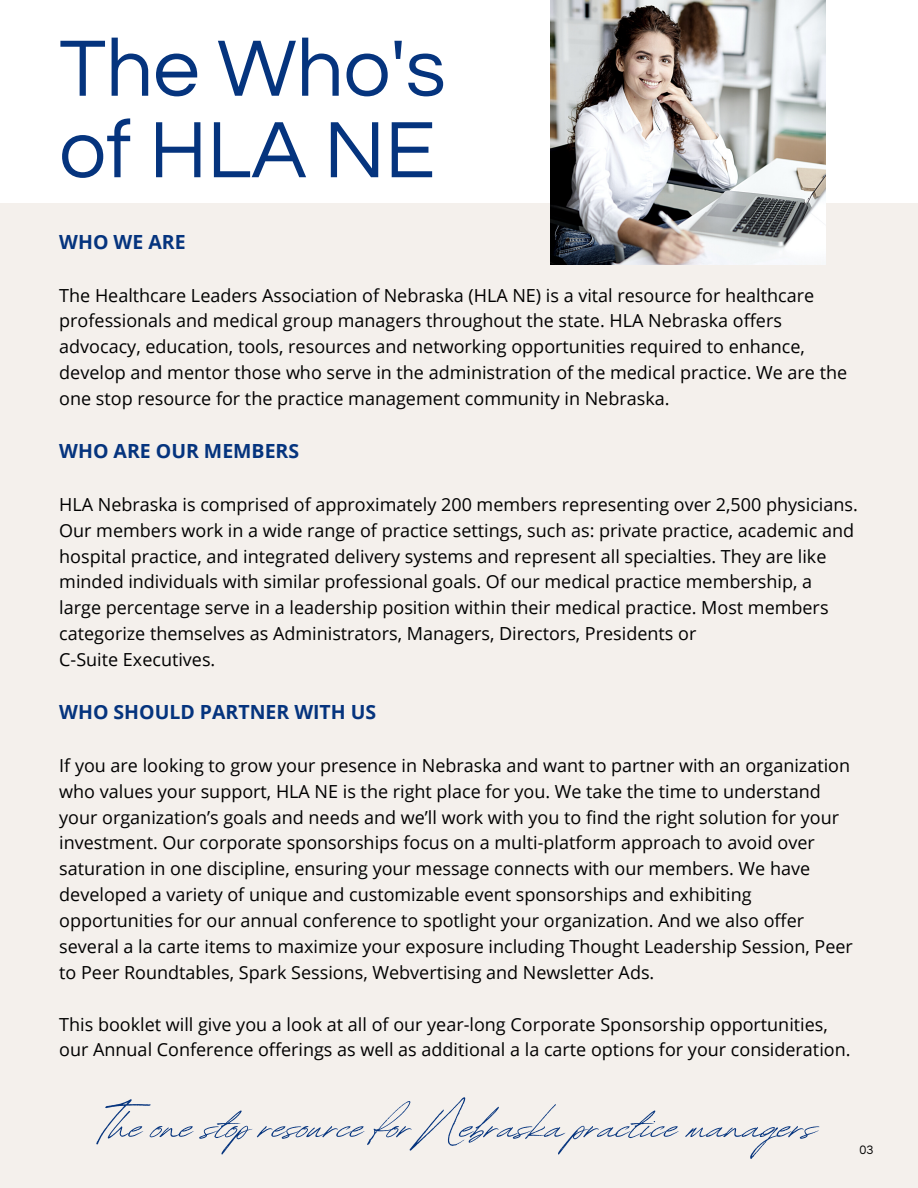
<style>
.page{position:relative;width:918px;height:1188px;background:#fff}
.page>*{position:absolute;margin:0;border:0;box-sizing:border-box;transform-origin:0 0}
.t1{font:83.1px "Questrial";color:#05347e}
.t2{font:62.55px "Revive 80 Signature";color:#05347e}
.t3{font:700 19.5px "Open Sans";color:#05347e}
.t4{font:18px/25.8px "Open Sans";color:#000}
.t5{font:12.75px "Questrial";color:#000}
</style>
<div class="page">
<div style="left:0;top:203px;width:918px;height:985px;background:#f4f0ec"></div>
<img style="left:550px;top:0;width:276px;height:264px">
<p class="t1" style="left:59px;top:28px;width:388px">The Who's</p>
<p class="t1" style="left:59px;top:109px;width:378px">of HLA NE</p>
<p class="t3" style="left:59px;top:228px;width:128px">WHO WE ARE</p>
<p class="t4" style="left:59px;top:282px;width:789px">The Healthcare Leaders Association of Nebraska (HLA NE) is a vital resource for healthcare professionals and medical group managers throughout the state. HLA Nebraska offers advocacy, education, tools, resources and networking opportunities required to enhance, develop and mentor those who serve in the administration of the medical practice. We are the one stop resource for the practice management community in Nebraska.</p>
<p class="t3" style="left:59px;top:437px;width:241px">WHO ARE OUR MEMBERS</p>
<p class="t4" style="left:59px;top:491px;width:800px">HLA Nebraska is comprised of approximately 200 members representing over 2,500 physicians.<br>Our members work in a wide range of practice settings, such as: private practice, academic and hospital practice, and integrated delivery systems and represent all specialties. They are like minded individuals with similar professional goals. Of our medical practice membership, a large percentage serve in a leadership position within their medical practice. Most members categorize themselves as Administrators, Managers, Directors, Presidents or</p>
<p class="t4" style="left:59px;top:646px;width:158px">C-Suite Executives.</p>
<p class="t3" style="left:59px;top:698px;width:319px">WHO SHOULD PARTNER WITH US</p>
<p class="t4" style="left:59px;top:752px;width:795px">If you are looking to grow your presence in Nebraska and want to partner with an organization who values your support, HLA NE is the right place for you. We take the time to understand your organization’s goals and needs and we’ll work with you to find the right solution for your investment. Our corporate sponsorships focus on a multi-platform approach to avoid over saturation in one discipline, ensuring your message connects with our members. We have developed a variety of unique and customizable event sponsorships and exhibiting opportunities for our annual conference to spotlight your organization. And we also offer several a la carte items to maximize your exposure including Thought Leadership Session, Peer to Peer Roundtables, Spark Sessions, Webvertising and Newsletter Ads.</p>
<p class="t4" style="left:59px;top:1011px;width:793px">This booklet will give you a look at all of our year-long Corporate Sponsorship opportunities, our Annual Conference offerings as well as additional a la carte options for your consideration.</p>
<p class="t2" style="left:101px;top:1079px;width:717px">The one stop resource for Nebraska practice managers</p>
<p class="t5" style="left:859px;top:1143px;width:15px">03</p>
</div>
